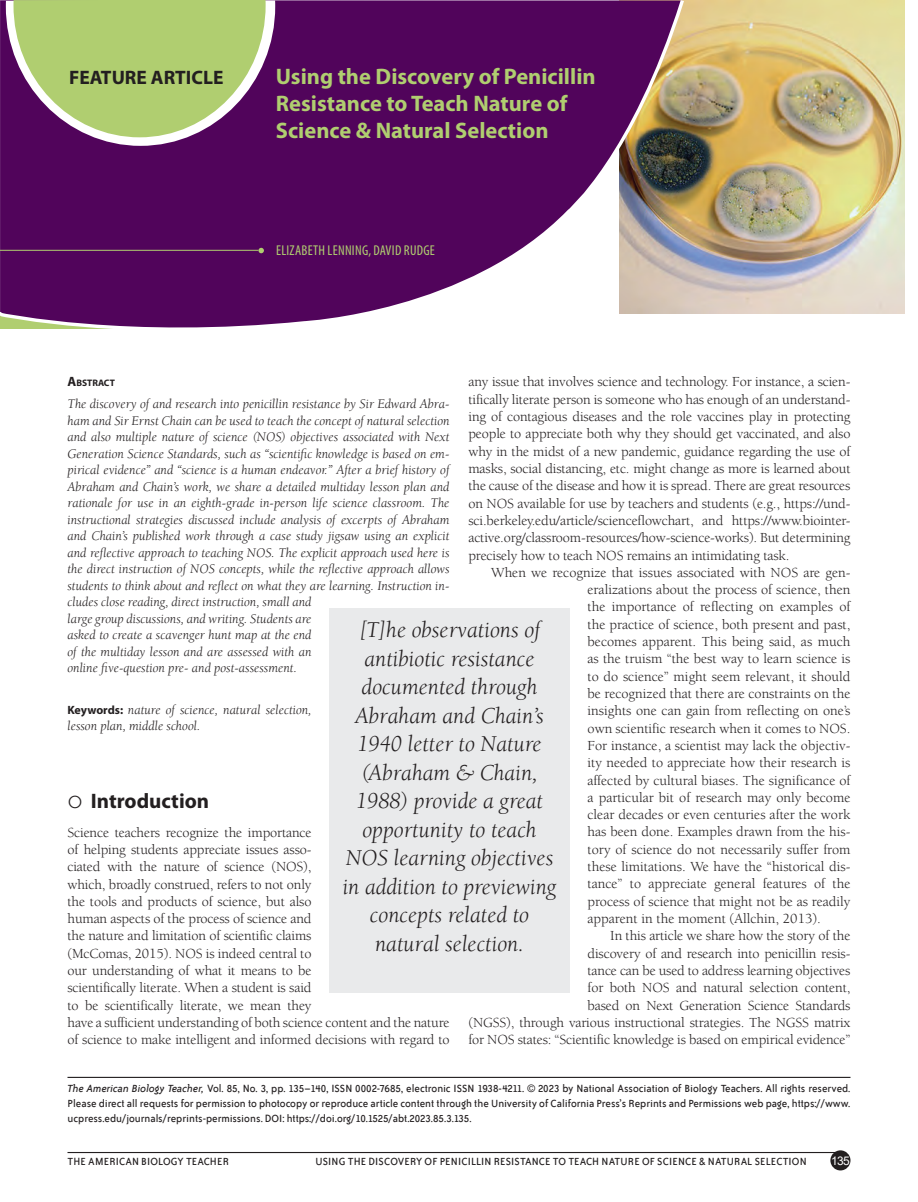
<style>
.page{position:relative;width:918px;height:1202px;background:#fff}
.page>*{position:absolute;margin:0;border:0;box-sizing:border-box;transform-origin:0 0}
.SEP{font:italic 23.25px/28.5px "Berkeley Std";color:#231f20;text-align:center}
.AT{font:700 22.5px/27px "Myriad Pro";color:#b0ce70}
.t1{font:700 21px "Myriad Pro";color:#231f20}
.CL{font:700 19.5px "Myriad Pro";color:#231f20}
.TEXT{font:14.25px/17.2px "Berkeley Std";letter-spacing:-.01em;color:#231f20}
.TEXT_IND{font:14.25px/17.2px "Berkeley Std";letter-spacing:-.01em;color:#231f20;text-align:justify}
.AU{font:condensed 14.25px "Myriad Pro";letter-spacing:.02em;color:#b0ce70}
.ABKW{font:italic 13.5px/16.5px "Berkeley Std";color:#231f20}
.CO{font:italic 13.5px/16.5px "Berkeley Std";color:#231f20}
.EB{font:12px/15px "Bailey Sans ITC";color:#231f20;text-align:justify}
.t2{font:12px "Arial";color:#fff}
.ABKWH{font:700 9.45px "Myriad Pro";color:#231f20}
.s1{font-style:italic}
.s2{font-family:"Arial Unicode MS";font-size:10.5px}
.s3{font-size:13.5px}
.s4{font-family:"Myriad Pro";font-weight:700;font-style:normal;font-size:12px}
</style>
<div class="page">
<div style="left:830px;top:1150px;width:20px;height:20px;background:#231f20;border-radius:50%"></div>
<hr style="left:68px;top:1151px;width:776px;height:2px;background:#231f20">
<img style="left:687px;top:0;width:217px;height:313px">
<svg style="left:0;top:0;width:687px;height:329px;background:#6c2e71"></svg>
<svg style="left:6px;top:0;width:269px;height:146px;background:#a4a979"></svg>
<hr style="left:0;top:250px;width:258px;height:1px;background:#b0ce70">
<svg style="left:258px;top:248px;width:6px;height:5px"></svg>
<hr style="left:68px;top:1076px;width:782px;height:2px;background:#231f20">
<div style="left:330px;top:608px;width:240px;height:384px;background:#e9eaeb"></div>
<p class="CL" style="left:69px;top:63px;width:156px">FEATURE ARTICLE</p>
<p class="AT" style="left:276px;top:61px;width:321px">Using the Discovery of Penicillin<br>Resistance to Teach Nature of<br>Science &amp; Natural Selection</p>
<p class="AU" style="left:276px;top:242px;width:160px">ELIZABETH LENNING, DAVID RUDGE</p>
<p class="TEXT" style="left:468px;top:373px;width:384px;text-align:justify">any issue that involves science and technology. For instance, a scien&shy;tifically literate person is someone who has enough of an understand&shy;ing of contagious diseases and the role vaccines play in protecting people to appreciate both why they should get vaccinated, and also why in the midst of a new pandemic, guidance regarding the use of masks, social distancing, etc. might change as more is learned about the cause of the disease and how it is spread. There are great resources on NOS available for use by teachers and students (e.g., https://und&shy;sci.berkeley.edu/article/scienceflowchart, and https://www.biointer&shy;active.org/classroom-resources/how-science-works). But determining precisely how to teach NOS remains an intimidating task.</p>
<p class="TEXT_IND" style="left:588px;top:564px;width:264px;text-indent:-96px">When we recognize that issues associated with NOS are gen&shy;eralizations about the process of science, then the importance of reflecting on examples of the practice of science, both present and past, becomes apparent. This being said, as much as the truism “the best way to learn science is to do science” might seem relevant, it should be recognized that there are constraints on the insights one can gain from reflecting on one’s own scientific research when it comes to NOS.<br>For instance, a scientist may lack the objectiv&shy;ity needed to appreciate how their research is affected by cultural biases. The significance of a particular bit of research may only become clear decades or even centuries after the work has been done. Examples drawn from the his&shy;tory of science do not necessarily suffer from these limitations. We have the “historical dis&shy;tance” to appreciate general features of the process of science that might not be as readily apparent in the moment (Allchin, 2013).</p>
<p class="TEXT_IND" style="left:468px;top:927px;width:384px;text-align:right">In this article we share how the story of the<br>discovery of and research into penicillin resis-<br>tance can be used to address learning objectives<br>for both NOS and natural selection content,<br>based on Next Generation Science Standards<br>(NGSS), through various instructional strategies. The NGSS matrix for NOS states: “Scientific knowledge is based on empirical evidence”</p>
<p class="EB" style="left:68px;top:1080px;width:784px"><span class="s1">The American Biology Teacher,</span> Vol. 85, No. 3, pp. 135–140, ISSN 0002-7685, electronic ISSN 1938-4211. <span class="s2">©</span> 2023 by National Association of Biology Teachers. All rights reserved.<br>Please direct all requests for permission to photocopy or reproduce article content through the University of California Press’s Reprints and Permissions web page, https://www. ucpress.edu/journals/reprints-permissions. DOI: https://doi.org/10.1525/abt.2023.85.3.135.</p>
<p class="ABKWH" style="left:68px;top:376px;width:49px"><span class="s3">A</span>BSTRACT</p>
<p class="ABKW" style="left:68px;top:396px;width:384px">The discovery of and research into penicillin resistance by Sir Edward Abra&shy;ham and Sir Ernst Chain can be used to teach the concept of natural selection and also multiple nature of science (NOS) objectives associated with Next Generation Science Standards, such as “scientific knowledge is based on em&shy;pirical evidence” and “science is a human endeavor.” After a brief history of Abraham and Chain’s work, we share a detailed multiday lesson plan and rationale for use in an eighth-grade in-person life science classroom. The instructional strategies discussed include analysis of excerpts of Abraham and Chain’s published work through a case study jigsaw using an explicit and reflective approach to teaching NOS. The explicit approach used here is the direct instruction of NOS concepts, while the reflective approach allows students to think about and reflect on what they are learning. Instruction in&shy;cludes close reading, direct instruction, small and<br>large group discussions, and writing. Students are<br>asked to create a scavenger hunt map at the end<br>of the multiday lesson and are assessed with an<br>online five-question pre- and post-assessment.</p>
<p class="CO" style="left:67px;top:701px;width:246px"><span class="s4">Keywords:</span> nature of science, natural selection, lesson plan, middle school.</p>
<p class="SEP" style="left:343px;top:616px;width:215px">[T]he observations of antibiotic resistance documented through<br>Abraham and Chain’s<br>1940 letter to Nature (Abraham &amp; Chain,<br>1988) provide a great opportunity to teach<br>NOS learning objectives in addition to previewing concepts related to natural selection.</p>
<p class="t1" style="left:91px;top:785px;width:120px">Introduction</p>
<p class="TEXT" style="left:68px;top:824px;width:384px">Science teachers recognize the importance<br>of helping students appreciate issues asso-<br>ciated with the nature of science (NOS),<br>which, broadly construed, refers to not only<br>the tools and products of science, but also<br>human aspects of the process of science and<br>the nature and limitation of scientific claims<br>(McComas, 2015). NOS is indeed central to<br>our understanding of what it means to be<br>scientifically literate. When a student is said<br>to be scientifically literate, we mean they<br>have a sufficient understanding of both science content and the nature of science to make intelligent and informed decisions with regard to</p>
<p class="EB" style="left:68px;top:1154px;width:163px">THE AMERICAN BIOLOGY TEACHER</p>
<p class="EB" style="left:315px;top:1154px;width:493px">USING THE DISCOVERY OF PENICILLIN RESISTANCE TO TEACH NATURE OF SCIENCE &amp; NATURAL SELECTION</p>
<p class="t2" style="left:831px;top:1152px;width:20px">135</p>
</div>
